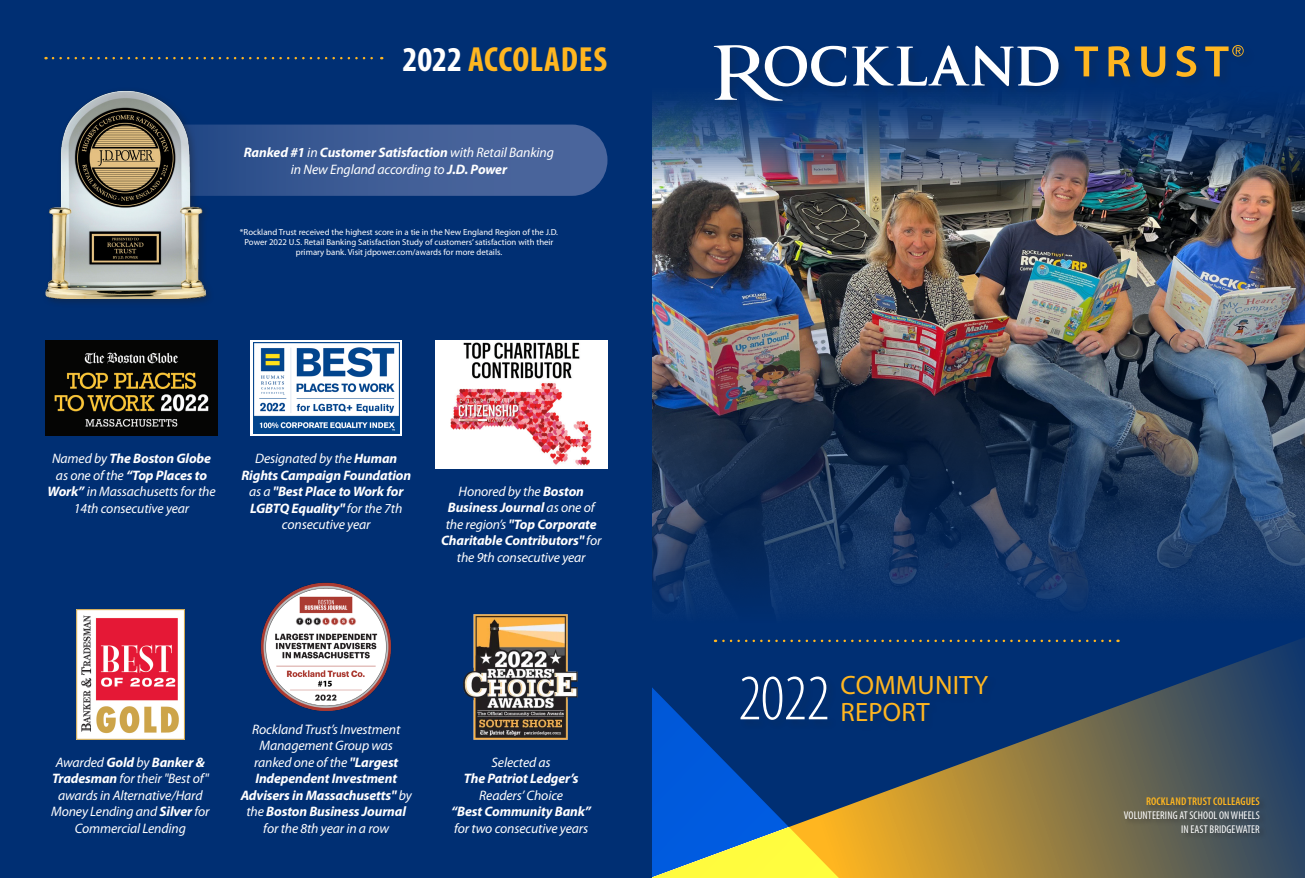
<style>
.page{position:relative;width:1305px;height:878px;background:#002f73}
.page>*{position:absolute;margin:0;border:0;box-sizing:border-box;transform-origin:0 0}
.t1{font:300 condensed 65px "Myriad Pro";color:#fff}
.Pull_Quotes_-_blue{font:700 condensed 35px "Myriad Pro";letter-spacing:.01em;color:#ffb620}
.t2{font:26.62px "Myriad Pro";letter-spacing:.01em;color:#ffb620}
.Body_Paragraph_Space{font:italic 13.75px/16.5px "Myriad Pro";letter-spacing:-.01em;color:#fff;text-align:center}
.Body_Paragraph_Space-2{font:italic 700 13.75px/16.5px "Myriad Pro";letter-spacing:-.01em;color:#fff;text-align:center}
.Body_Copy{font:condensed 11.25px/13.8px "Myriad Pro";letter-spacing:.01em;color:#fff;text-align:right}
.Body_Copy-2{font:600 condensed 11.25px "Myriad Pro";letter-spacing:.01em;color:#ffb620}
.t3{font:8.75px/10px "Myriad Pro";color:#fff;text-align:center}
.s1{color:#fff}
.s2{font-weight:700}
.s3{font-weight:400}
</style>
<div class="page">
<svg style="left:881px;top:638px;width:424px;height:240px"></svg>
<svg style="left:652px;top:639px;width:229px;height:239px"></svg>
<img style="left:652px;top:99px;width:653px;height:513px">
<div style="left:714px;top:45px;width:542px;height:67px;background:#231f20;opacity:.15"></div>
<svg style="left:714px;top:45px;width:345px;height:56px"></svg>
<svg style="left:1075px;top:46px;width:23px;height:30px"></svg>
<svg style="left:1109px;top:46px;width:21px;height:30px"></svg>
<svg style="left:1141px;top:46px;width:24px;height:31px"></svg>
<svg style="left:1176px;top:46px;width:20px;height:31px"></svg>
<svg style="left:1205px;top:45px;width:39px;height:31px"></svg>
<svg style="left:53px;top:57px;width:329px;height:2px"></svg>
<img style="left:45px;top:340px;width:173px;height:96px">
<svg style="left:251px;top:340px;width:151px;height:96px"></svg>
<img style="left:253px;top:342px;width:146px;height:91px">
<div style="left:435px;top:340px;width:173px;height:128px;background:#fff"></div>
<img style="left:451px;top:342px;width:141px;height:124px">
<img style="left:464px;top:614px;width:114px;height:126px">
<img style="left:76px;top:610px;width:109px;height:129px">
<img style="left:260px;top:582px;width:132px;height:128px">
<svg style="left:70px;top:124px;width:538px;height:72px;background:#3e5c95"></svg>
<div style="left:42px;top:87px;width:173px;height:221px;background:#231f20;opacity:.4"></div>
<img style="left:45px;top:88px;width:163px;height:210px">
<div style="left:841px;top:675px;width:157px;height:56px;background:#002e71"></div>
<div style="left:740px;top:676px;width:98px;height:54px;background:#002e71"></div>
<svg style="left:715px;top:639px;width:395px;height:3px"></svg>
<div style="left:1123px;top:796px;width:144px;height:43px;background:#231f20;opacity:.4"></div>
<p class="Pull_Quotes_-_blue" style="left:403px;top:38px;width:206px"><span class="s1">2022</span> ACCOLADES</p>
<p class="Body_Paragraph_Space" style="left:244px;top:144px;width:312px"><span class="s2">Ranked #1</span> in <span class="s2">Customer Satisfaction</span> with Retail Banking in New England according to <span class="s2">J.D. Power</span></p>
<p class="t3" style="left:240px;top:227px;width:320px">*Rockland Trust received the highest score in a tie in the New England Region of the J.D.<br>Power 2022 U.S. Retail Banking Satisfaction Study of customers’ satisfaction with their primary bank. Visit jdpower.com/awards for more details.</p>
<p class="Body_Paragraph_Space" style="left:48px;top:450px;width:170px">Named by <span class="s2">The Boston Globe </span>as one of the <span class="s2">“Top Places to<br>Work”</span> in Massachusetts for the<br>14th consecutive year</p>
<p class="Body_Paragraph_Space-2" style="left:241px;top:450px;width:171px"><span class="s3">Designated by the</span> Human<br>Rights Campaign Foundation <span class="s3">as a</span> "Best Place to Work for<br>LGBTQ Equality" <span class="s3">for the 7th consecutive year</span></p>
<p class="Body_Paragraph_Space-2" style="left:441px;top:482px;width:162px"><span class="s3">Honored by the</span> Boston<br>Business Journal <span class="s3">as one of the region’s</span> "Top Corporate<br>Charitable Contributors" <span class="s3">for the 9th consecutive year</span></p>
<p class="Body_Paragraph_Space" style="left:51px;top:753px;width:160px">Awarded <span class="s2">Gold</span> by <span class="s2">Banker &amp;<br>Tradesman</span> for their "Best of" awards in Alternative/Hard<br>Money Lending and <span class="s2">Silver</span> for<br>Commercial Lending</p>
<p class="Body_Paragraph_Space" style="left:241px;top:720px;width:172px">Rockland Trust’s Investment<br>Management Group was ranked one of the <span class="s2">"Largest<br>Independent Investment<br>Advisers in Massachusetts"</span> by the <span class="s2">Boston Business Journal </span>for the 8th year in a row</p>
<p class="Body_Paragraph_Space" style="left:451px;top:753px;width:141px">Selected as<br><span class="s2">The Patriot Ledger’s<br></span>Readers’ Choice<br><span class="s2">“Best Community Bank” </span>for two consecutive years</p>
<p class="t1" style="left:738px;top:659px;width:93px">2022</p>
<p class="t2" style="left:841px;top:669px;width:149px">COMMUNITY</p>
<p class="t2" style="left:841px;top:695px;width:90px">REPORT</p>
<p class="Body_Copy-2" style="left:1146px;top:794px;width:115px">ROCKLAND TRUST COLLEAGUES</p>
<p class="Body_Copy" style="left:1124px;top:808px;width:138px">VOLUNTEERING AT SCHOOL ON WHEELS<br>IN EAST BRIDGEWATER</p>
</div>
